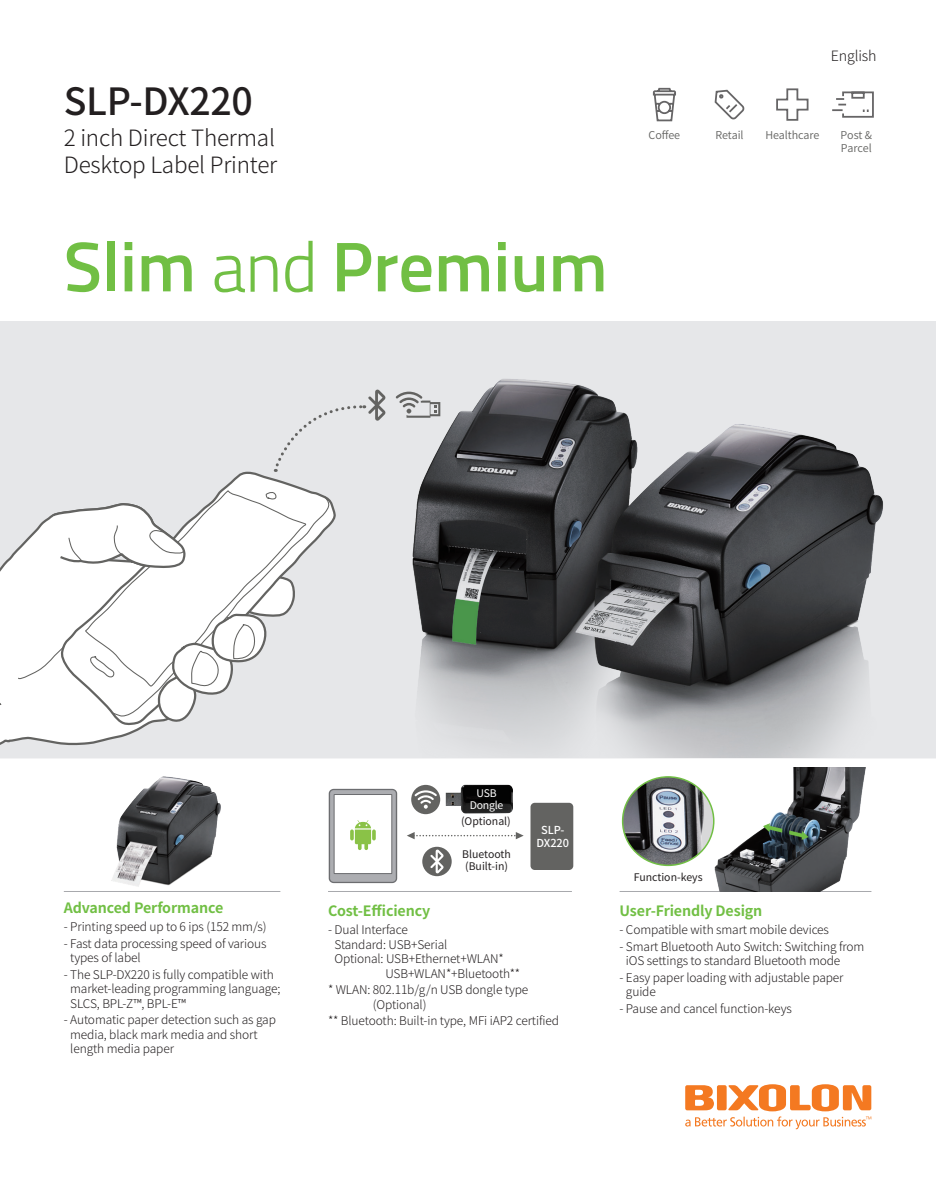
<style>
.page{position:relative;width:936px;height:1191px;background:#fff}
.page>*{position:absolute;margin:0;border:0;box-sizing:border-box;transform-origin:0 0}
.t1{font:600 70.5px "Titillium Web";color:#71bf44}
.t2{font:500 37.5px "Noto Sans CJ Kkr";letter-spacing:-.01em;color:#231f20}
.t3{font:300 22.5px/27px "Noto Sans CJ Kkr";letter-spacing:-.01em;color:#231f20}
.t4{font:700 14.25px "Noto Sans CJ Kkr";letter-spacing:-.01em;color:#71bf44}
.t5{font:300 14.25px "Noto Sans CJ Kkr";letter-spacing:-.01em;color:#231f20}
.t6{font:300 12px/14.4px "Noto Sans CJ Kkr";letter-spacing:-.01em;color:#231f20}
.t7{font:500 10.95px/13.2px "Noto Sans CJ Kkr";letter-spacing:-.01em;color:#fff;text-align:center}
.t8{font:600 10.8px/12.9px "Noto Sans CJ Kkr";letter-spacing:-.01em;color:#636361}
.t9{font:10.5px/12.6px "Noto Sans CJ Kkr";color:#231f20}
.t10{font:10.5px/11.6px "Noto Sans CJ Kkr";letter-spacing:-.02em;color:#fff;text-align:center}
.s1{font-weight:300}
</style>
<div class="page">
<hr style="left:64px;top:891px;width:216px;height:1px;background:#a8a9ad">
<hr style="left:328px;top:891px;width:244px;height:1px;background:#a8a9ad">
<hr style="left:619px;top:891px;width:252px;height:1px;background:#a8a9ad">
<img style="left:111px;top:776px;width:110px;height:111px">
<svg style="left:0;top:322px;width:935px;height:436px"></svg>
<img style="left:396px;top:370px;width:512px;height:388px">
<img style="left:622px;top:777px;width:85px;height:88px">
<div style="left:622px;top:776px;width:92px;height:90px;border:2px solid #71bf44;border-radius:50%"></div>
<img style="left:707px;top:767px;width:159px;height:124px">
<svg style="left:395px;top:391px;width:45px;height:27px"></svg>
<div style="left:273px;top:389px;width:112px;height:83px;background:#e6e7e9"></div>
<img style="left:445px;top:784px;width:68px;height:30px">
<div style="left:411px;top:785px;width:29px;height:29px;background:#636361;border-radius:50%"></div>
<svg style="left:414px;top:790px;width:23px;height:18px"></svg>
<svg style="left:329px;top:789px;width:68px;height:94px"></svg>
<div style="left:422px;top:846px;width:29px;height:30px;background:#636361;border-radius:50%"></div>
<svg style="left:430px;top:849px;width:13px;height:24px"></svg>
<svg style="left:407px;top:832px;width:116px;height:7px"></svg>
<div style="left:530px;top:803px;width:43px;height:67px;background:#636361;border-radius:4px"></div>
<svg style="left:776px;top:88px;width:33px;height:33px"></svg>
<svg style="left:832px;top:91px;width:42px;height:27px"></svg>
<svg style="left:714px;top:89px;width:31px;height:31px"></svg>
<svg style="left:652px;top:87px;width:24px;height:35px"></svg>
<svg style="left:685px;top:1084px;width:186px;height:45px"></svg>
<h2 class="t2" style="left:64px;top:80px;width:190px">SLP-DX220</h2>
<h3 class="t3" style="left:64px;top:125px;width:215px">2 inch Direct Thermal<br>Desktop Label Printer</h3>
<h1 class="t1" style="left:64px;top:214px;width:545px">Slim <span class="s1">and</span> Premium</h1>
<p class="t5" style="left:830px;top:48px;width:47px">English</p>
<p class="t8" style="left:648px;top:128px;width:33px">Coffee</p>
<p class="t8" style="left:715px;top:128px;width:30px">Retail</p>
<p class="t8" style="left:840px;top:128px;width:33px">Post &amp;<br>Parcel</p>
<p class="t8" style="left:765px;top:128px;width:55px">Healthcare</p>
<p class="t4" style="left:64px;top:899px;width:161px">Advanced Performance</p>
<p class="t6" style="left:64px;top:920px;width:204px">- Printing speed up to 6 ips (152 mm/s)</p>
<p class="t6" style="left:70px;top:936px;width:198px;text-indent:-6px">- Fast data processing speed of various types of label</p>
<p class="t6" style="left:70px;top:967px;width:212px;text-indent:-6px">- The SLP-DX220 is fully compatible with market-leading programming language;<br>SLCS, BPL-Z™, BPL-E™</p>
<p class="t6" style="left:70px;top:1013px;width:207px;text-indent:-6px">- Automatic paper detection such as gap media, black mark media and short length media paper</p>
<p class="t10" style="left:469px;top:788px;width:35px">USB<br>Dongle</p>
<p class="t9" style="left:461px;top:815px;width:51px">(Optional)</p>
<p class="t9" style="left:462px;top:848px;width:50px">Bluetooth (Built-in)</p>
<p class="t7" style="left:536px;top:823px;width:34px">SLP-<br>DX220</p>
<p class="t4" style="left:328px;top:902px;width:104px">Cost-Efficiency</p>
<p class="t6" style="left:328px;top:923px;width:81px">- Dual Interface</p>
<p class="t6" style="left:334px;top:937px;width:114px">Standard: USB+Serial</p>
<p class="t6" style="left:334px;top:952px;width:171px">Optional: USB+Ethernet+WLAN*</p>
<p class="t6" style="left:385px;top:966px;width:136px">USB+WLAN*+Bluetooth**</p>
<p class="t6" style="left:373px;top:982px;width:157px;text-indent:-45px">* WLAN: 802.11b/g/n USB dongle type (Optional)</p>
<p class="t6" style="left:328px;top:1013px;width:232px">** Bluetooth: Built-in type, MFi iAP2 certified</p>
<p class="t9" style="left:633px;top:871px;width:70px">Function-keys</p>
<p class="t4" style="left:619px;top:902px;width:144px">User-Friendly Design</p>
<p class="t6" style="left:619px;top:923px;width:211px">- Compatible with smart mobile devices</p>
<p class="t6" style="left:626px;top:939px;width:240px;text-indent:-6px">- Smart Bluetooth Auto Switch: Switching from iOS settings to standard Bluetooth mode</p>
<p class="t6" style="left:626px;top:970px;width:219px;text-indent:-6px">- Easy paper loading with adjustable paper guide</p>
<p class="t6" style="left:619px;top:1001px;width:174px">- Pause and cancel function-keys</p>
</div>
